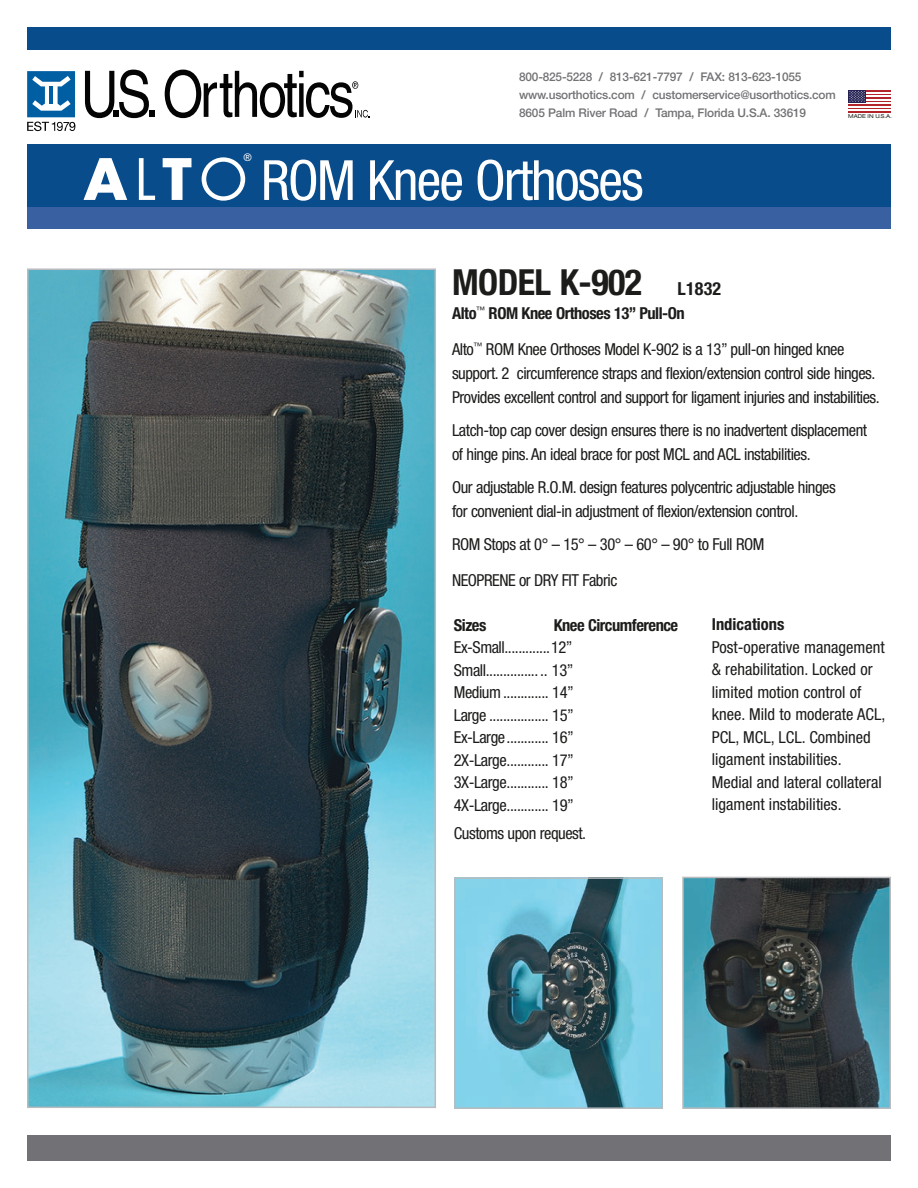
<style>
.page{position:relative;width:918px;height:1188px;background:#fff}
.page>*{position:absolute;margin:0;border:0;box-sizing:border-box;transform-origin:0 0}
.t1{font:condensed 55.5px "Helvetica Neue";letter-spacing:-.035em;color:#fff}
.t2{font:700 condensed 36px "Helvetica Neue";letter-spacing:-.015em;color:#1c1c1a}
.t3{font:condensed 16.5px/22.5px "Helvetica Neue";letter-spacing:-.03em;color:#1c1c1a}
.t4{font:condensed 16.5px/22.5px "Helvetica Neue";color:#1c1c1a}
.t5{font:700 condensed 16.5px "Helvetica Neue";letter-spacing:-.03em;color:#1c1c1a}
.t6{font:700 condensed 16.5px "Helvetica Neue";color:#1c1c1a}
.t7{font:500 12px/18px "Helvetica Neue";letter-spacing:-.015em;color:#727175}
.t8{font:condensed 10.5px "Helvetica Neue";color:#fff}
.t9{font:expanded 5.4px "Helvetica Neue";letter-spacing:-.005em;color:#1c1c1a}
.s1{font-family:"Futura";font-weight:700;font-stretch:normal}
.s2{font-family:"Futura";font-stretch:normal}
.s3{font-size:18px}
.s4{font-weight:700}
</style>
<div class="page">
<div style="left:27px;top:144px;width:864px;height:84px;background:#084c8c"></div>
<div style="left:27px;top:207px;width:864px;height:22px;background:#3960a0"></div>
<img style="left:457px;top:880px;width:203px;height:226px">
<div style="left:454px;top:877px;width:209px;height:232px;border:2px solid #babbbe"></div>
<img style="left:685px;top:880px;width:203px;height:226px">
<div style="left:682px;top:877px;width:209px;height:232px;border:2px solid #babbbe"></div>
<img style="left:30px;top:271px;width:403px;height:834px">
<div style="left:27px;top:268px;width:409px;height:840px;border:2px solid #babbbe"></div>
<hr style="left:849px;top:90px;width:42px;height:2px;background:#b2232b">
<hr style="left:849px;top:94px;width:42px;height:1px;background:#b2232b">
<hr style="left:849px;top:97px;width:42px;height:2px;background:#b2232b">
<hr style="left:849px;top:101px;width:42px;height:1px;background:#b2232b">
<hr style="left:849px;top:104px;width:42px;height:2px;background:#b2232b">
<hr style="left:849px;top:108px;width:42px;height:1px;background:#b2232b">
<hr style="left:849px;top:111px;width:42px;height:2px;background:#b2232b">
<div style="left:849px;top:90px;width:17px;height:12px;background:#252354"></div>
<svg style="left:849px;top:91px;width:16px;height:11px"></svg>
<div style="left:27px;top:1136px;width:864px;height:25px;background:#727175"></div>
<svg style="left:85px;top:70px;width:64px;height:48px"></svg>
<div style="left:149px;top:110px;width:6px;height:7px;background:#050405"></div>
<svg style="left:165px;top:70px;width:204px;height:48px"></svg>
<svg style="left:27px;top:71px;width:48px;height:60px"></svg>
<div style="left:27px;top:27px;width:864px;height:23px;background:#084c8c"></div>
<p class="t7" style="left:519px;top:69px;width:318px">800-825-5228 / 813-621-7797 / FAX: 813-623-1055 www.usorthotics.com / customerservice@usorthotics.com<br>8605 Palm River Road / Tampa, Florida U.S.A. 33619</p>
<p class="t8" style="left:244px;top:153px;width:10px">®</p>
<h1 class="t1" style="left:84px;top:160px;width:561px"><span class="s1">A</span> <span class="s2">L</span> <span class="s1">T</span> <span class="s2">O</span> ROM Knee Orthoses</h1>
<p class="t9" style="left:848px;top:114px;width:45px">MADE IN U.S.A.</p>
<h2 class="t2" style="left:452px;top:269px;width:271px">MODEL K-902 <span class="s3">L1832</span></h2>
<p class="t3" style="left:452px;top:296px;width:394px;line-height:36px"><span class="s4">Alto</span><sup>™</sup> <span class="s4">ROM Knee Orthoses 13” Pull-On<br></span>Alto<sup>™</sup> ROM Knee Orthoses Model K-902 is a 13” pull-on hinged knee</p>
<p class="t3" style="left:452px;top:362px;width:429px;line-height:24px">support. 2 circumference straps and flexion/extension control side hinges.<br>Provides excellent control and support for ligament injuries and instabilities.</p>
<p class="t3" style="left:452px;top:419px;width:417px;line-height:24px">Latch-top cap cover design ensures there is no inadvertent displacement of hinge pins. An ideal brace for post MCL and ACL instabilities.</p>
<p class="t3" style="left:452px;top:476px;width:385px;line-height:24px">Our adjustable R.O.M. design features polycentric adjustable hinges for convenient dial-in adjustment of flexion/extension control.</p>
<p class="t3" style="left:452px;top:527px;width:314px;line-height:36px">ROM Stops at 0° – 15° – 30° – 60° – 90° to Full ROM<br>NEOPRENE or DRY FIT Fabric</p>
<p class="t5" style="left:454px;top:619px;width:34px">Sizes</p>
<p class="t5" style="left:554px;top:619px;width:126px">Knee Circumference</p>
<p class="t3" style="left:454px;top:637px;width:121px;text-align:justify">Ex-Small.............12” Small................. 13” Medium ............. 14” Large ................. 15” Ex-Large............ 16” 2X-Large............ 17” 3X-Large............ 18” 4X-Large............ 19”</p>
<p class="t3" style="left:454px;top:823px;width:134px">Customs upon request.</p>
<p class="t6" style="left:712px;top:619px;width:74px">Indications</p>
<p class="t4" style="left:712px;top:637px;width:175px">Post-operative management &amp; rehabilitation. Locked or limited motion control of knee. Mild to moderate ACL,<br>PCL, MCL, LCL. Combined ligament instabilities.<br>Medial and lateral collateral ligament instabilities.</p>
</div>
